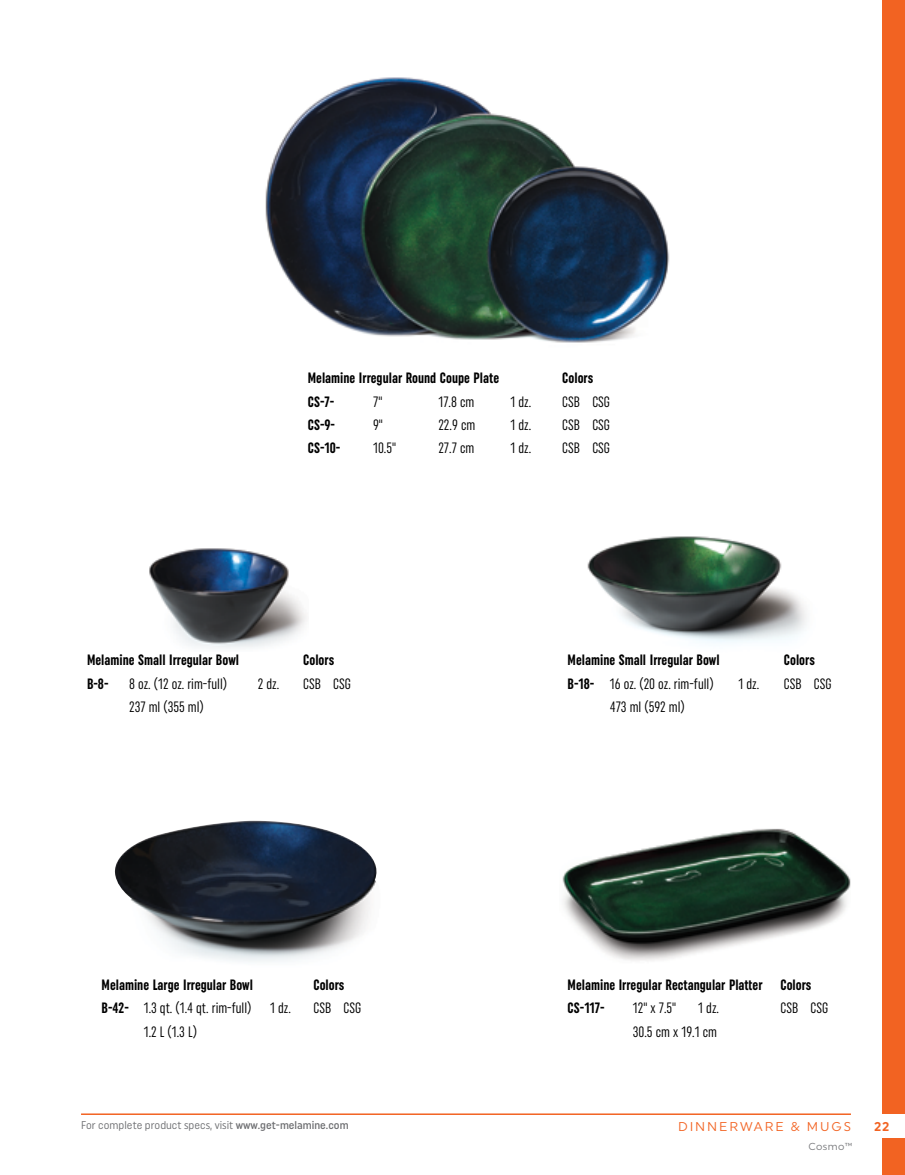
<style>
.page{position:relative;width:905px;height:1175px;background:#fff}
.page>*{position:absolute;margin:0;border:0;box-sizing:border-box;transform-origin:0 0}
.t1{font:extra-condensed 15px "Uniform";color:#000}
.t2{font:700 extra-condensed 15px/23.2px "Uniform";color:#000}
.t3{font:12.75px "Uniform";letter-spacing:.15em;color:#f26322}
.t4{font:700 12.75px "Uniform";color:#f26322}
.t5{font:11.25px "Uniform Condensed";color:#6d6e71}
.t6{font:10.2px "Uniform";letter-spacing:.035em;color:#77787b}
.s1{font-weight:700}
.s2{font-weight:500}
</style>
<div class="page">
<hr style="left:81px;top:1113px;width:769px;height:1px;background:#f26322">
<div style="left:881px;top:0;width:23px;height:1174px;background:#f26322"></div>
<div style="left:862px;top:1114px;width:42px;height:24px;background:#fff"></div>
<img style="left:587px;top:536px;width:220px;height:107px">
<img style="left:149px;top:548px;width:157px;height:101px">
<img style="left:562px;top:828px;width:288px;height:133px">
<img style="left:265px;top:77px;width:405px;height:266px">
<img style="left:114px;top:820px;width:263px;height:142px">
<p class="t2" style="left:308px;top:366px;width:193px">Melamine Irregular Round Coupe Plate</p>
<p class="t2" style="left:562px;top:366px;width:33px">Colors</p>
<p class="t2" style="left:308px;top:390px;width:28px">CS-7-</p>
<p class="t1" style="left:373px;top:393px;width:11px">7"</p>
<p class="t1" style="left:438px;top:393px;width:37px">17.8 cm</p>
<p class="t1" style="left:510px;top:393px;width:22px">1 dz.</p>
<p class="t1" style="left:562px;top:393px;width:49px">CSB CSG</p>
<p class="t2" style="left:308px;top:413px;width:29px">CS-9-</p>
<p class="t1" style="left:373px;top:416px;width:11px">9"</p>
<p class="t1" style="left:438px;top:416px;width:38px">22.9 cm</p>
<p class="t1" style="left:510px;top:416px;width:22px">1 dz.</p>
<p class="t1" style="left:562px;top:416px;width:49px">CSB CSG</p>
<p class="t2" style="left:308px;top:436px;width:34px">CS-10-</p>
<p class="t1" style="left:373px;top:439px;width:25px">10.5"</p>
<p class="t1" style="left:438px;top:439px;width:37px">27.7 cm</p>
<p class="t1" style="left:510px;top:439px;width:22px">1 dz.</p>
<p class="t1" style="left:562px;top:439px;width:49px">CSB CSG</p>
<p class="t2" style="left:87px;top:648px;width:153px">Melamine Small Irregular Bowl</p>
<p class="t2" style="left:303px;top:648px;width:33px">Colors</p>
<p class="t2" style="left:87px;top:671px;width:23px">B-8-</p>
<p class="t1" style="left:129px;top:674px;width:99px">8 oz. (12 oz. rim-full)</p>
<p class="t1" style="left:258px;top:674px;width:23px">2 dz.</p>
<p class="t1" style="left:303px;top:674px;width:49px">CSB CSG</p>
<p class="t1" style="left:129px;top:698px;width:76px">237 ml (355 ml)</p>
<p class="t2" style="left:102px;top:973px;width:153px">Melamine Large Irregular Bowl</p>
<p class="t2" style="left:313px;top:973px;width:33px">Colors</p>
<p class="t1" style="left:102px;top:999px;width:191px"><span class="s1">B-42-</span> 1.3 qt. (1.4 qt. rim-full) 1 dz.</p>
<p class="t1" style="left:313px;top:999px;width:49px">CSB CSG</p>
<p class="t1" style="left:144px;top:1022px;width:55px">1.2 L (1.3 L)</p>
<p class="t2" style="left:567px;top:648px;width:153px">Melamine Small Irregular Bowl</p>
<p class="t2" style="left:783px;top:648px;width:33px">Colors</p>
<p class="t1" style="left:567px;top:674px;width:147px"><span class="s1">B-18-</span> 16 oz. (20 oz. rim-full)</p>
<p class="t1" style="left:738px;top:674px;width:22px">1 dz.</p>
<p class="t1" style="left:783px;top:674px;width:49px">CSB CSG</p>
<p class="t1" style="left:609px;top:698px;width:77px">473 ml (592 ml)</p>
<p class="t2" style="left:567px;top:973px;width:245px">Melamine Irregular Rectangular Platter Colors<br>CS-117-</p>
<p class="t1" style="left:633px;top:999px;width:45px">12" x 7.5"</p>
<p class="t1" style="left:698px;top:999px;width:22px">1 dz.</p>
<p class="t1" style="left:780px;top:999px;width:49px">CSB CSG</p>
<p class="t1" style="left:633px;top:1022px;width:86px">30.5 cm x 19.1 cm</p>
<p class="t5" style="left:81px;top:1118px;width:269px">For complete product specs, visit <span class="s2">www.get-melamine.com</span></p>
<p class="t3" style="left:678px;top:1118px;width:174px">DINNERWARE &amp; MUGS</p>
<p class="t4" style="left:874px;top:1118px;width:16px">22</p>
<p class="t6" style="left:808px;top:1140px;width:45px">Cosmo™</p>
</div>
